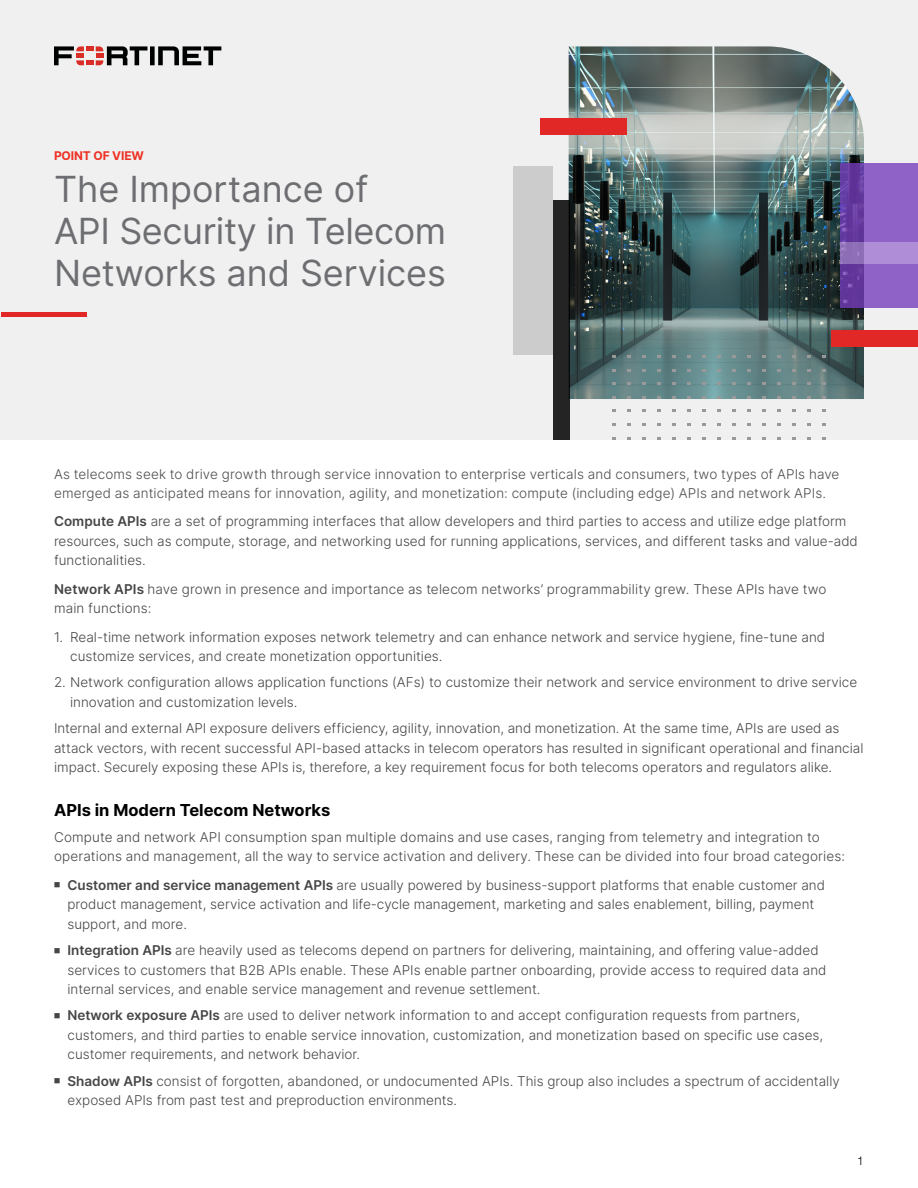
<style>
.page{position:relative;width:918px;height:1188px;background:#fff}
.page>*{position:absolute;margin:0;border:0;box-sizing:border-box;transform-origin:0 0}
.t1{font:36px/42px "Inter";color:#6d6e71}
.t2{font:700 16.5px "Inter";color:#000}
.t3{font:300 13.5px/19.5px "Inter";color:#464646}
.t4{font:300 13.5px/19.5px "Inter";letter-spacing:.01em;color:#4d4d4f}
.t5{font:700 12px "Inter";letter-spacing:-.01em;color:#ee3124}
.t6{font:300 12px "Helvetica Neue LT Pro";color:#000}
.s1{font-family:"Inter V";font-weight:400}
</style>
<div class="page">
<div style="left:0;top:0;width:918px;height:440px;background:#f0f0f0"></div>
<svg style="left:54px;top:46px;width:167px;height:19px"></svg>
<div style="left:1px;top:312px;width:86px;height:5px;background:#e12827"></div>
<img style="left:569px;top:46px;width:295px;height:353px">
<div style="left:831px;top:330px;width:87px;height:16px;background:#e12827"></div>
<div style="left:540px;top:118px;width:87px;height:17px;background:#e12827"></div>
<svg style="left:841px;top:163px;width:77px;height:145px;fill:#8f62c7"></svg>
<div style="left:553px;top:200px;width:16px;height:240px;background:#242424"></div>
<svg style="left:841px;top:243px;width:77px;height:21px;fill:#af8ed7"></svg>
<div style="left:513px;top:166px;width:40px;height:189px;background:#ccc"></div>
<p class="t5" style="left:54px;top:147px;width:92px">POINT OF VIEW</p>
<h1 class="t1" style="left:54px;top:167px;width:394px">The Importance of<br>API Security in Telecom<br>Networks and Services</h1>
<p class="t4" style="left:54px;top:464px;width:787px">As telecoms seek to drive growth through service innovation to enterprise verticals and consumers, two types of APIs have emerged as anticipated means for innovation, agility, and monetization: compute (including edge) APIs and network APIs.</p>
<p class="t3" style="left:54px;top:511px;width:805px"><span class="s1">Compute APIs</span> are a set of programming interfaces that allow developers and third parties to access and utilize edge platform resources, such as compute, storage, and networking used for running applications, services, and different tasks and value-add functionalities.</p>
<p class="t3" style="left:54px;top:579px;width:774px"><span class="s1">Network APIs</span> have grown in presence and importance as telecom networks’ programmability grew. These APIs have two main functions:</p>
<p class="t3" style="left:70px;top:627px;width:756px;text-indent:-16px">1. Real-time network information exposes network telemetry and can enhance network and service hygiene, fine-tune and customize services, and create monetization opportunities.</p>
<p class="t3" style="left:70px;top:672px;width:789px;text-indent:-16px">2. Network configuration allows application functions (AFs) to customize their network and service environment to drive service innovation and customization levels.</p>
<p class="t3" style="left:54px;top:718px;width:811px">Internal and external API exposure delivers efficiency, agility, innovation, and monetization. At the same time, APIs are used as attack vectors, with recent successful API-based attacks in telecom operators has resulted in significant operational and financial impact. Securely exposing these APIs is, therefore, a key requirement focus for both telecoms operators and regulators alike.</p>
<p class="t2" style="left:54px;top:798px;width:278px">APIs in Modern Telecom Networks</p>
<p class="t3" style="left:54px;top:827px;width:792px">Compute and network API consumption span multiple domains and use cases, ranging from telemetry and integration to operations and management, all the way to service activation and delivery. These can be divided into four broad categories:</p>
<p class="t3" style="left:68px;top:875px;width:759px;text-indent:-14px">■ <span class="s1">Customer and service management APIs</span> are usually powered by business-support platforms that enable customer and product management, service activation and life-cycle management, marketing and sales enablement, billing, payment support, and more.</p>
<p class="t3" style="left:68px;top:940px;width:760px;text-indent:-14px">■ <span class="s1">Integration APIs</span> are heavily used as telecoms depend on partners for delivering, maintaining, and offering value-added services to customers that B2B APIs enable. These APIs enable partner onboarding, provide access to required data and internal services, and enable service management and revenue settlement.</p>
<p class="t3" style="left:68px;top:1005px;width:757px;text-indent:-14px">■ <span class="s1">Network exposure APIs</span> are used to deliver network information to and accept configuration requests from partners, customers, and third parties to enable service innovation, customization, and monetization based on specific use cases, customer requirements, and network behavior.</p>
<p class="t3" style="left:68px;top:1071px;width:774px;text-indent:-14px">■ <span class="s1">Shadow APIs</span> consist of forgotten, abandoned, or undocumented APIs. This group also includes a spectrum of accidentally exposed APIs from past test and preproduction environments.</p>
<p class="t6" style="left:857px;top:1154px;width:8px">1</p>
</div>
